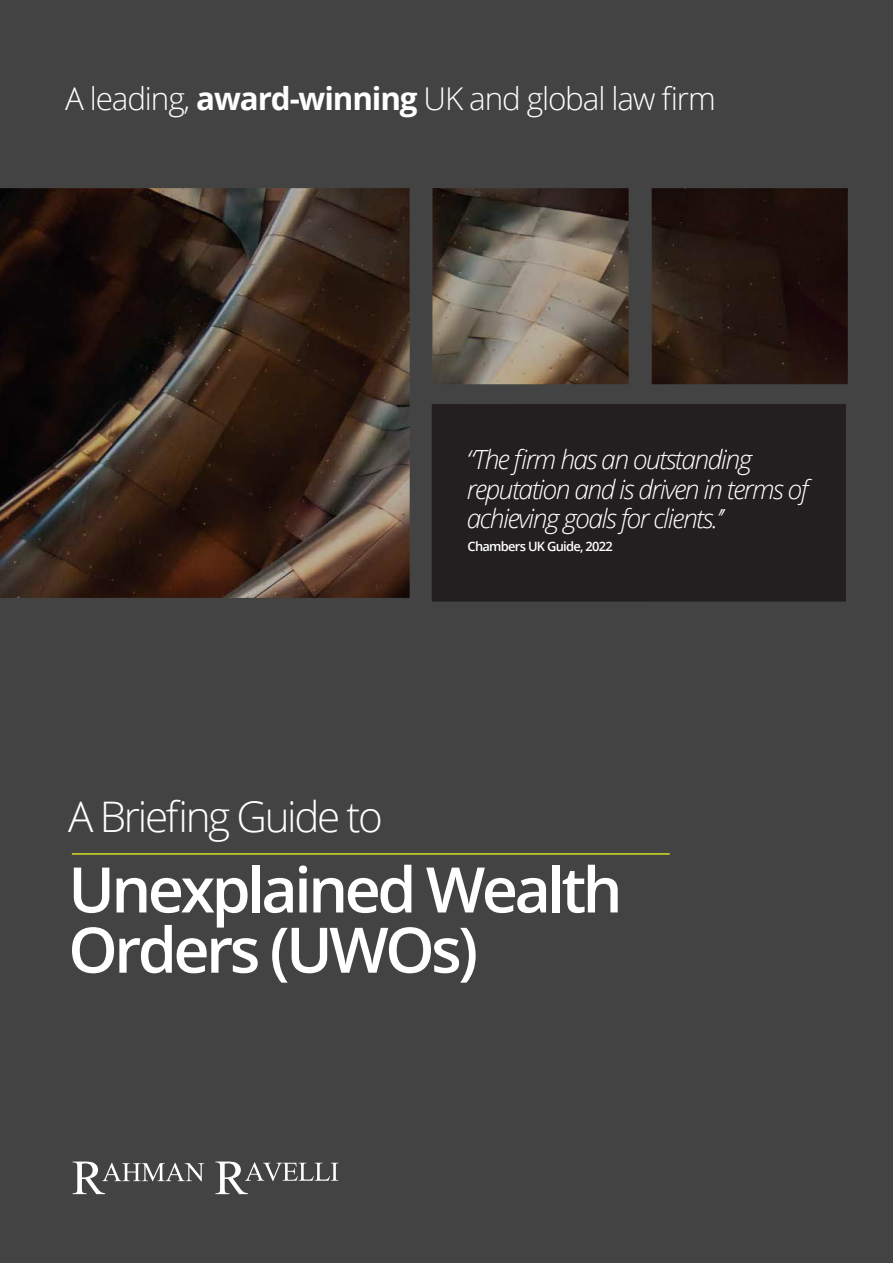
<style>
.page{position:relative;width:893px;height:1263px;background:#fff}
.page>*{position:absolute;margin:0;border:0;box-sizing:border-box;transform-origin:0 0}
.t1{font:600 62.85px/60.3px "Open Sans";letter-spacing:-.055em;color:#fff}
.t2{font:300 42.15px "Open Sans";letter-spacing:-.055em;color:#fff}
.t3{font:300 31.35px "Open Sans";letter-spacing:-.035em;color:#fff}
.t4{font:italic 300 26.4px/29.2px "Open Sans";letter-spacing:-.055em;color:#fff}
.t5{font:600 12.9px "Open Sans";letter-spacing:-.055em;color:#fff}
.s1{font-weight:700}
</style>
<div class="page">
<div style="left:0;top:0;width:893px;height:891px;background:#424342"></div>
<svg style="left:0;top:188px;width:848px;height:410px;background:#3c2f26"></svg>
<div style="left:0;top:679px;width:893px;height:584px;background:#424342"></div>
<svg style="left:73px;top:1161px;width:131px;height:33px"></svg>
<svg style="left:215px;top:1161px;width:123px;height:33px"></svg>
<hr style="left:72px;top:853px;width:598px;height:2px;background:#d7df23">
<div style="left:432px;top:404px;width:414px;height:198px;background:#231f20;border:2px solid #231f20"></div>
<p class="t3" style="left:65px;top:77px;width:652px">A leading, <span class="s1">award-winning</span> UK and global law firm</p>
<p class="t4" style="left:467px;top:444px;width:343px">“The firm has an outstanding reputation and is driven in terms of achieving goals for clients.’’</p>
<p class="t5" style="left:468px;top:537px;width:147px">Chambers UK Guide, 2022</p>
<h2 class="t2" style="left:68px;top:787px;width:316px">A Briefing Guide to</h2>
<h1 class="t1" style="left:68px;top:858px;width:556px">Unexplained Wealth<br>Orders (UWOs)</h1>
</div>
